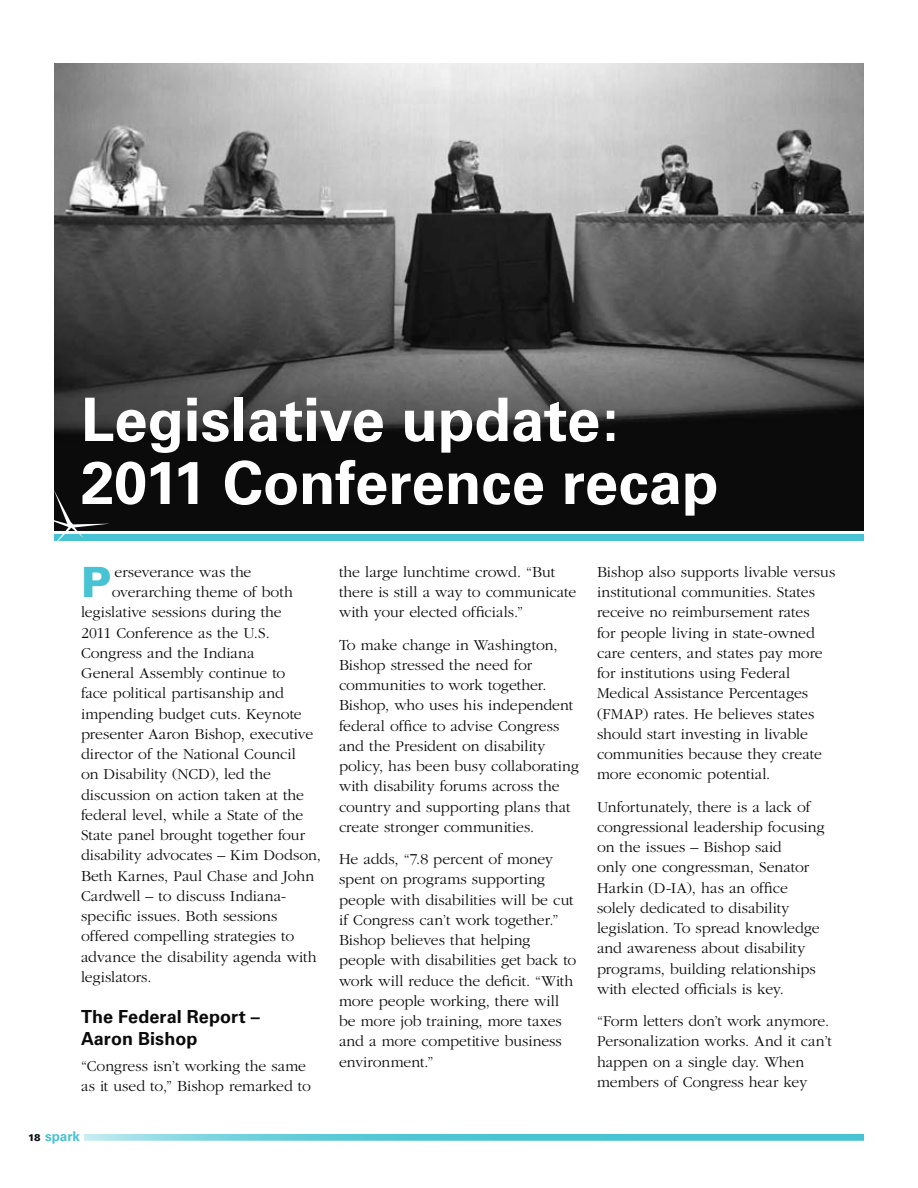
<style>
.page{position:relative;width:918px;height:1188px;background:#fff}
.page>*{position:absolute;margin:0;border:0;box-sizing:border-box;transform-origin:0 0}
.t1{font:700 60px/63px "Univers";letter-spacing:-.005em;color:#fff}
.t2{font:900 41.7px "Univers";color:#47c3d3}
.t3{font:700 18px/21.8px "Univers";letter-spacing:.005em;color:#0b0a0b}
.t4{font:300 15.75px/20.2px "Garamond";color:#0b0a0b}
.t5{font:700 13.5px "Univers";letter-spacing:-.005em;color:#47c3d3}
.s1{font-weight:900;font-size:9.75px;color:#0b0a0b}
</style>
<div class="page">
<img style="left:54px;top:63px;width:810px;height:468px">
<div style="left:54px;top:534px;width:810px;height:7px;background:#47c3d3"></div>
<svg style="left:54px;top:490px;width:56px;height:51px"></svg>
<svg style="left:84px;top:1134px;width:780px;height:7px;background:#62ccd9"></svg>
<h1 class="t1" style="left:81px;top:389px;width:639px">Legislative update:<br>2011 Conference recap</h1>
<h2 class="t2" style="left:81px;top:556px;width:32px">P</h2>
<p class="t4" style="left:115px;top:562px;width:138px">erseverance was the</p>
<p class="t4" style="left:112px;top:582px;width:183px">overarching theme of both</p>
<p class="t4" style="left:81px;top:602px;width:202px">legislative sessions during the</p>
<p class="t4" style="left:81px;top:623px;width:190px">2011 Conference as the U.S.</p>
<p class="t4" style="left:81px;top:643px;width:175px">Congress and the Indiana</p>
<p class="t4" style="left:81px;top:663px;width:206px">General Assembly continue to</p>
<p class="t4" style="left:81px;top:683px;width:205px">face political partisanship and</p>
<p class="t4" style="left:81px;top:704px;width:222px">impending budget cuts. Keynote</p>
<p class="t4" style="left:81px;top:724px;width:234px">presenter Aaron Bishop, executive</p>
<p class="t4" style="left:81px;top:744px;width:217px">director of the National Council</p>
<p class="t4" style="left:81px;top:765px;width:191px">on Disability (NCD), led the</p>
<p class="t4" style="left:81px;top:785px;width:225px">discussion on action taken at the</p>
<p class="t4" style="left:81px;top:805px;width:224px">federal level, while a State of the</p>
<p class="t4" style="left:81px;top:825px;width:226px">State panel brought together four</p>
<p class="t4" style="left:81px;top:846px;width:241px">disability advocates – Kim Dodson,</p>
<p class="t4" style="left:81px;top:866px;width:235px">Beth Karnes, Paul Chase and John</p>
<p class="t4" style="left:81px;top:886px;width:207px">Cardwell – to discuss Indiana-</p>
<p class="t4" style="left:81px;top:906px;width:198px">specific issues. Both sessions</p>
<p class="t4" style="left:81px;top:927px;width:215px">offered compelling strategies to</p>
<p class="t4" style="left:81px;top:947px;width:237px">advance the disability agenda with</p>
<p class="t4" style="left:81px;top:967px;width:72px">legislators.</p>
<p class="t3" style="left:81px;top:1006px;width:180px">The Federal Report –<br>Aaron Bishop</p>
<p class="t4" style="left:81px;top:1056px;width:232px">“Congress isn’t working the same as it used to,” Bishop remarked to</p>
<p class="t5" style="left:28px;top:1128px;width:53px"><span class="s1">18</span> spark</p>
<p class="t4" style="left:339px;top:562px;width:239px">the large lunchtime crowd. “But there is still a way to communicate with your elected officials.”</p>
<p class="t4" style="left:339px;top:635px;width:241px">To make change in Washington,<br>Bishop stressed the need for communities to work together.<br>Bishop, who uses his independent federal office to advise Congress and the President on disability policy, has been busy collaborating with disability forums across the country and supporting plans that create stronger communities.</p>
<p class="t4" style="left:339px;top:849px;width:239px">He adds, “7.8 percent of money spent on programs supporting people with disabilities will be cut if Congress can’t work together.”<br>Bishop believes that helping people with disabilities get back to work will reduce the deficit. “With more people working, there will be more job training, more taxes and a more competitive business environment.”</p>
<p class="t4" style="left:597px;top:562px;width:240px">Bishop also supports livable versus institutional communities. States receive no reimbursement rates<br>for people living in state-owned care centers, and states pay more for institutions using Federal<br>Medical Assistance Percentages (FMAP) rates. He believes states should start investing in livable communities because they create more economic potential.</p>
<p class="t4" style="left:597px;top:797px;width:229px">Unfortunately, there is a lack of congressional leadership focusing on the issues – Bishop said<br>only one congressman, Senator<br>Harkin (D-IA), has an office solely dedicated to disability legislation. To spread knowledge and awareness about disability programs, building relationships with elected officials is key.</p>
<p class="t4" style="left:597px;top:1011px;width:236px">“Form letters don’t work anymore.<br>Personalization works. And it can’t happen on a single day. When members of Congress hear key</p>
</div>
